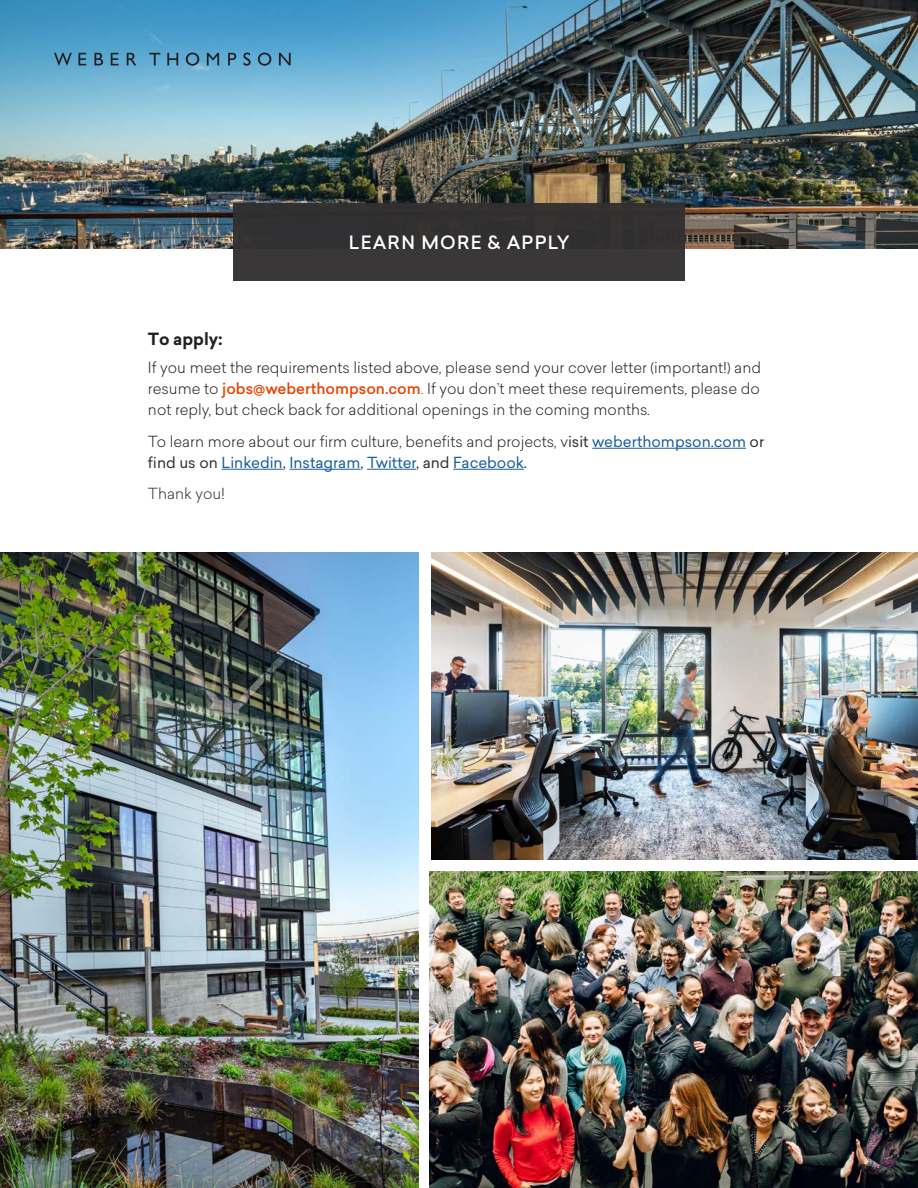
<style>
.page{position:relative;width:918px;height:1188px;background:#fff}
.page>*{position:absolute;margin:0;border:0;box-sizing:border-box;transform-origin:0 0}
.Body_Copy_3{font:500 18px "Sailec";letter-spacing:.07em;color:#fff}
.Subhead_2{font:700 16.5px "Sailec";color:#231f20}
.Body_Copy_3-2{font:300 15px/21px "Sailec";color:#231f20;text-align:justify}
.Body_Copy_3-3{font:300 15px "Sailec";color:#303135}
.s1{font-weight:500;color:#e74300}
.s2{color:#e74300}
.s3{font-weight:400;color:#303135}
.s4{font-weight:400;color:#175d9e}
</style>
<div class="page">
<img style="left:0;top:553px;width:418px;height:635px">
<img style="left:0;top:0;width:918px;height:248px">
<hr style="left:592px;top:448px;width:154px;height:1px;background:#175d9e">
<hr style="left:222px;top:469px;width:61px;height:1px;background:#175d9e">
<hr style="left:289px;top:469px;width:71px;height:1px;background:#175d9e">
<hr style="left:367px;top:469px;width:49px;height:1px;background:#175d9e">
<hr style="left:453px;top:469px;width:71px;height:1px;background:#175d9e">
<div style="left:233px;top:204px;width:452px;height:77px;background:#312f30"></div>
<svg style="left:54px;top:53px;width:18px;height:13px"></svg>
<svg style="left:78px;top:53px;width:8px;height:12px"></svg>
<svg style="left:94px;top:53px;width:9px;height:12px"></svg>
<svg style="left:111px;top:53px;width:8px;height:12px"></svg>
<svg style="left:127px;top:53px;width:9px;height:12px"></svg>
<svg style="left:149px;top:53px;width:11px;height:12px"></svg>
<svg style="left:167px;top:53px;width:11px;height:12px"></svg>
<svg style="left:186px;top:53px;width:13px;height:13px"></svg>
<svg style="left:207px;top:53px;width:12px;height:12px"></svg>
<svg style="left:228px;top:53px;width:8px;height:12px"></svg>
<svg style="left:243px;top:53px;width:8px;height:13px"></svg>
<svg style="left:258px;top:53px;width:13px;height:13px"></svg>
<svg style="left:279px;top:53px;width:12px;height:12px"></svg>
<img style="left:431px;top:553px;width:487px;height:307px">
<img style="left:430px;top:872px;width:488px;height:316px">
<p class="Body_Copy_3" style="left:349px;top:230px;width:222px">LEARN MORE &amp; APPLY</p>
<p class="Subhead_2" style="left:148px;top:328px;width:76px">To apply:</p>
<p class="Body_Copy_3-2" style="left:148px;top:357px;width:615px">If you meet the requirements listed above, please send your cover letter (important!) and resume to <span class="s1">jobs@weberthompson.com</span><span class="s2">.</span> If you don’t meet these requirements, please do not reply, but check back for additional openings in the coming months.</p>
<p class="Body_Copy_3-2" style="left:148px;top:430px;width:618px">To learn more about our firm culture, benefits and projects, v<span class="s3">isit</span> <span class="s4">weberthompson.com</span> <span class="s3">or find us on</span> <span class="s4">Linkedin</span><span class="s3">,</span> <span class="s4">Instagram</span><span class="s3">,</span> <span class="s4">Twitter</span><span class="s3">, and</span> <span class="s4">Facebook</span><span class="s3">.</span></p>
<p class="Body_Copy_3-3" style="left:148px;top:483px;width:79px">Thank you!</p>
</div>
